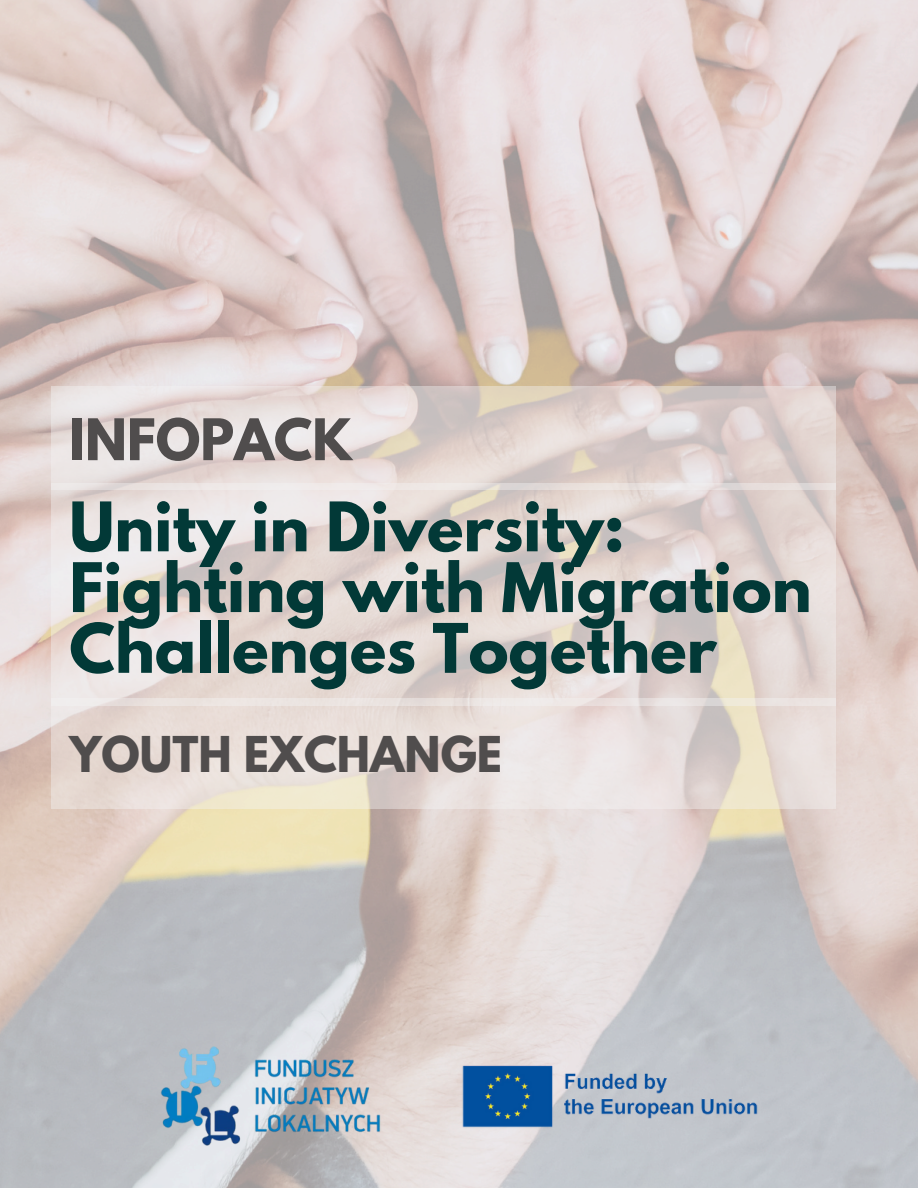
<style>
.page{position:relative;width:918px;height:1188px;background:#fff}
.page>*{position:absolute;margin:0;border:0;box-sizing:border-box;transform-origin:0 0}
.t1{font:700 60.45px/60.8px "League Spartan";color:#023937}
.t2{font:700 50.85px "League Spartan";color:#504d4d}
.t3{font:700 43.8px "League Spartan";color:#504d4d}
</style>
<div class="page">
<img style="left:0;top:0;width:918px;height:1188px">
<svg style="left:51px;top:490px;width:785px;height:209px;background:#e2d7d3"></svg>
<svg style="left:51px;top:386px;width:785px;height:104px;background:#e2d7d4"></svg>
<svg style="left:51px;top:699px;width:785px;height:110px;background:#e7ddd8"></svg>
<img style="left:151px;top:992px;width:267px;height:196px">
<img style="left:459px;top:1063px;width:321px;height:67px">
<p class="t2" style="left:69px;top:414px;width:284px">INFOPACK</p>
<h2 class="t1" style="left:69px;top:504px;width:744px">Unity in Diversity:<br>Fighting with Migration<br>Challenges Together</h2>
<p class="t3" style="left:69px;top:732px;width:435px">YOUTH EXCHANGE</p>
</div>
